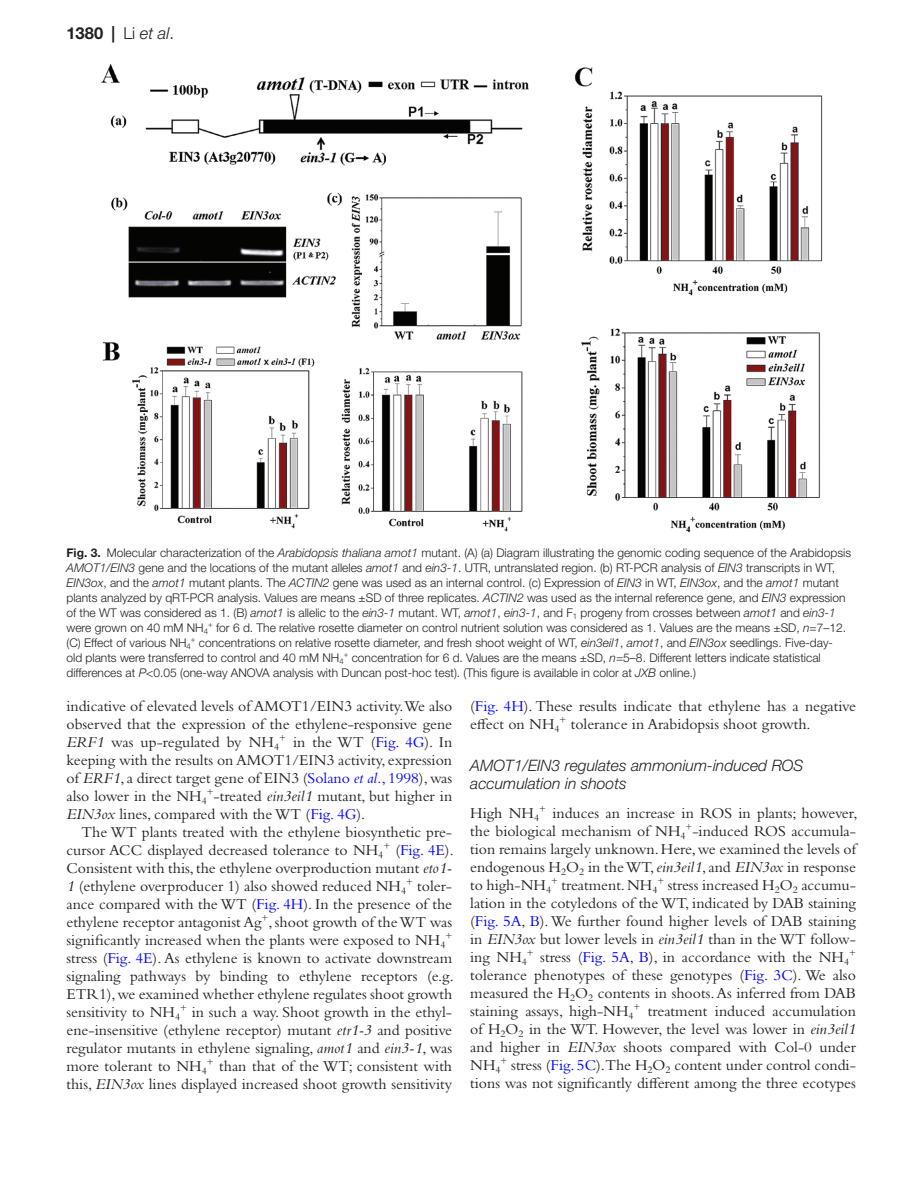
<style>
.page{position:relative;width:919px;height:1187px;background:#fff}
.page>*{position:absolute;margin:0;border:0;box-sizing:border-box;transform-origin:0 0}
.t1{font:700 16.5px "Helvetica Neue LT Std";color:#231f20}
.t2{font:15.75px/18px "Bembo Std";color:#231f20;text-align:justify}
.t3{font:italic 300 15.75px/18px "Helvetica Neue LT Std";color:#231f20}
.t4{font:300 12px/15px "Helvetica Neue LT Std";color:#231f20}
.t5{font:10.2px "Bembo Std";color:#231f20}
.s1{font-weight:300}
.s2{font-weight:300;font-style:italic}
.s3{font-weight:700}
.s4{font-style:italic}
.s5{color:#00f}
.s6{font-style:italic;color:#00f}
</style>
<div class="page">
<img style="left:101px;top:64px;width:721px;height:469px">
<p class="t1" style="left:66px;top:23px;width:109px">1380 | <span class="s1">Li</span> <span class="s2">et al</span><span class="s1">.</span></p>
<p class="t4" style="left:66px;top:545px;width:786px"><span class="s3">Fig. 3.</span> Molecular characterization of the <span class="s4">Arabidopsis thaliana amot1</span> mutant. (A) (a) Diagram illustrating the genomic coding sequence of the Arabidopsis <span class="s4">AMOT1/EIN3</span> gene and the locations of the mutant alleles <span class="s4">amot1</span> and <span class="s4">ein3-1</span>. UTR, untranslated region. (b) RT-PCR analysis of <span class="s4">EIN3</span> transcripts in WT, <span class="s4">EIN3ox</span>, and the <span class="s4">amot1</span> mutant plants. The <span class="s4">ACTIN2</span> gene was used as an internal control. (c) Expression of <span class="s4">EIN3</span> in WT, <span class="s4">EIN3ox</span>, and the <span class="s4">amot1</span> mutant plants analyzed by qRT-PCR analysis. Values are means ±SD of three replicates. <span class="s4">ACTIN2</span> was used as the internal reference gene, and <span class="s4">EIN3</span> expression of the WT was considered as 1. (B) <span class="s4">amot1</span> is allelic to the <span class="s4">ein3-1</span> mutant. WT, <span class="s4">amot1</span>, <span class="s4">ein3-1</span>, and F<sub>1</sub> progeny from crosses between <span class="s4">amot1</span> and <span class="s4">ein3-1 </span>were grown on 40 mM NH<sub>4</sub><sup>+</sup> for 6 d. The relative rosette diameter on control nutrient solution was considered as 1. Values are the means ±SD, <span class="s4">n</span>=7–12. (C) Effect of various NH<sub>4</sub><sup>+</sup> concentrations on relative rosette diameter, and fresh shoot weight of WT, <span class="s4">ein3eil1</span>, <span class="s4">amot1</span>, and <span class="s4">EIN3ox</span> seedlings. Five-day&shy;old plants were transferred to control and 40 mM NH<sub>4</sub><sup>+</sup> concentration for 6 d. Values are the means ±SD, <span class="s4">n</span>=5–8. Different letters indicate statistical differences at <span class="s4">P</span>&lt;0.05 (one-way ANOVA analysis with Duncan post-hoc test). (This figure is available in color at <span class="s4">JXB</span> online.)</p>
<p class="t2" style="left:66px;top:697px;width:387px">indicative of elevated levels of AMOT1/EIN3 activity.We also observed that the expression of the ethylene-responsive gene <span class="s4">ERF1</span> was up-regulated by NH<sub>4</sub><sup>+</sup> in the WT (<span class="s5">Fig. 4G</span>). In keeping with the results on AMOT1/EIN3 activity, expression of <span class="s4">ERF1</span>, a direct target gene of EIN3 (<span class="s5">Solano</span> <span class="s6">et al.</span><span class="s5">, 1998</span>), was also lower in the NH<sub>4</sub><sup>+</sup>-treated <span class="s4">ein3eil1</span> mutant, but higher in <span class="s4">EIN3ox</span> lines, compared with the WT (<span class="s5">Fig. 4G</span>).</p>
<p class="t2" style="left:66px;top:823px;width:389px;text-indent:15px">The WT plants treated with the ethylene biosynthetic pre&shy;cursor ACC displayed decreased tolerance to NH<sub>4</sub><sup>+</sup> (<span class="s5">Fig. 4E</span>).<br>Consistent with this, the ethylene overproduction mutant <span class="s4">eto1- 1</span> (ethylene overproducer 1) also showed reduced NH<sub>4</sub><sup>+</sup> toler&shy;ance compared with the WT (<span class="s5">Fig. 4H</span>). In the presence of the ethylene receptor antagonist Ag<sup>+</sup>, shoot growth of the WT was significantly increased when the plants were exposed to NH<sub>4</sub></p>
<p class="t5" style="left:445px;top:929px;width:8px">+</p>
<p class="t2" style="left:66px;top:949px;width:389px">stress (<span class="s5">Fig. 4E</span>). As ethylene is known to activate downstream signaling pathways by binding to ethylene receptors (e.g.<br>ETR1), we examined whether ethylene regulates shoot growth sensitivity to NH<sub>4</sub><sup>+</sup> in such a way. Shoot growth in the ethyl&shy;ene-insensitive (ethylene receptor) mutant <span class="s4">etr1-3</span> and positive regulator mutants in ethylene signaling, <span class="s4">amot1</span> and <span class="s4">ein3-1</span>, was more tolerant to NH<sub>4</sub><sup>+</sup> than that of the WT; consistent with this, <span class="s4">EIN3ox</span> lines displayed increased shoot growth sensitivity</p>
<p class="t2" style="left:470px;top:697px;width:387px">(<span class="s5">Fig. 4H</span>). These results indicate that ethylene has a negative effect on NH<sub>4</sub><sup>+</sup> tolerance in Arabidopsis shoot growth.</p>
<p class="t3" style="left:470px;top:756px;width:335px">AMOT1/EIN3 regulates ammonium-induced ROS accumulation in shoots</p>
<p class="t2" style="left:470px;top:803px;width:389px">High NH<sub>4</sub><sup>+</sup> induces an increase in ROS in plants; however, the biological mechanism of NH<sub>4</sub><sup>+</sup>-induced ROS accumula&shy;tion remains largely unknown. Here, we examined the levels of endogenous H<sub>2</sub>O<sub>2</sub> in the WT, <span class="s4">ein3eil1</span>, and <span class="s4">EIN3ox</span> in response to high-NH<sub>4</sub><sup>+</sup> treatment. NH<sub>4</sub><sup>+</sup> stress increased H<sub>2</sub>O<sub>2</sub> accumu&shy;lation in the cotyledons of the WT, indicated by DAB staining (<span class="s5">Fig. 5A</span>, <span class="s5">B</span>). We further found higher levels of DAB staining in <span class="s4">EIN3ox</span> but lower levels in <span class="s4">ein3eil1</span> than in the WT follow&shy;ing NH<sub>4</sub><sup>+</sup> stress (<span class="s5">Fig. 5A</span>, <span class="s5">B</span>), in accordance with the NH<sub>4</sub></p>
<p class="t5" style="left:849px;top:946px;width:8px">+</p>
<p class="t2" style="left:470px;top:965px;width:387px">tolerance phenotypes of these genotypes (<span class="s5">Fig. 3C</span>). We also measured the H<sub>2</sub>O<sub>2</sub> contents in shoots. As inferred from DAB staining assays, high-NH<sub>4</sub><sup>+</sup> treatment induced accumulation of H<sub>2</sub>O<sub>2</sub> in the WT. However, the level was lower in <span class="s4">ein3eil1 </span>and higher in <span class="s4">EIN3ox</span> shoots compared with Col-0 under NH<sub>4</sub><sup>+</sup> stress (<span class="s5">Fig. 5C</span>).The H<sub>2</sub>O<sub>2</sub> content under control condi&shy;tions was not significantly different among the three ecotypes</p>
</div>
